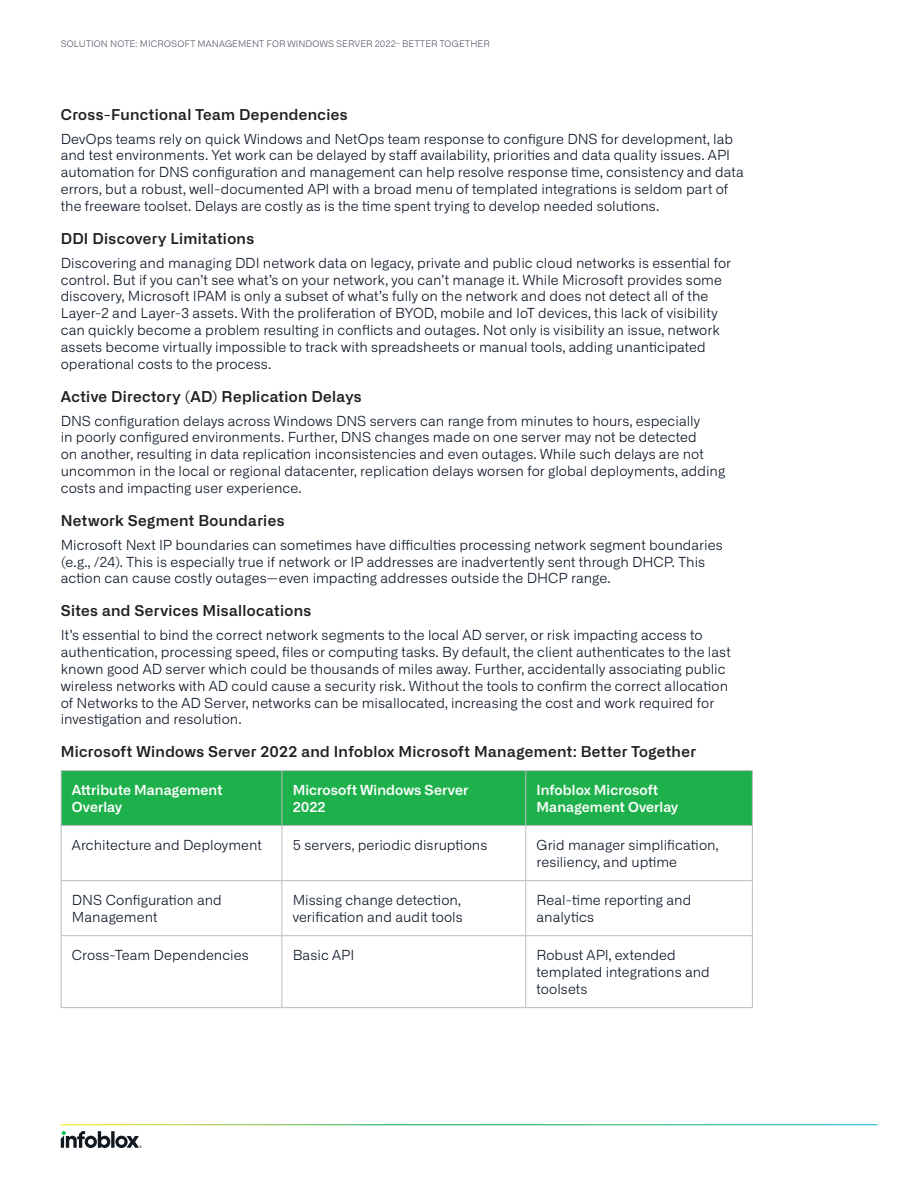
<style>
.page{position:relative;width:918px;height:1188px;background:#fff}
.page>*{position:absolute;margin:0;border:0;box-sizing:border-box;transform-origin:0 0}
.Heading_level_2{font:600 15px "Alliance No.2";letter-spacing:.025em;color:#231f20}
.body_text{font:300 13.8px/16.8px "Alliance No.1";letter-spacing:.005em;color:#030f1e}
.Teable_-_text_-_left{font:300 13.8px/16.8px "Alliance No.1";letter-spacing:.005em;color:#030f1e}
.Table_Header{font:600 13.8px/16.8px "Alliance No.1";letter-spacing:.005em;color:#fff}
.t1{font:300 9px "Alliance No.1";letter-spacing:.015em;color:#4d515e}
</style>
<div class="page">
<svg style="left:61px;top:1131px;width:81px;height:17px"></svg>
<div style="left:62px;top:771px;width:690px;height:54px;background:#1eb14b"></div>
<hr style="left:61px;top:770px;width:221px;height:1px;background:#bcbdc0">
<hr style="left:61px;top:771px;width:1px;height:54px;background:#bcbdc0">
<hr style="left:61px;top:825px;width:221px;height:1px;background:#bcbdc0">
<hr style="left:61px;top:1007px;width:221px;height:1px;background:#bcbdc0">
<hr style="left:282px;top:770px;width:244px;height:1px;background:#bcbdc0">
<hr style="left:282px;top:771px;width:1px;height:54px;background:#bcbdc0">
<hr style="left:282px;top:825px;width:244px;height:1px;background:#bcbdc0">
<hr style="left:282px;top:1007px;width:244px;height:1px;background:#bcbdc0">
<hr style="left:526px;top:770px;width:227px;height:1px;background:#bcbdc0">
<hr style="left:525px;top:771px;width:1px;height:54px;background:#bcbdc0">
<hr style="left:752px;top:771px;width:1px;height:54px;background:#bcbdc0">
<hr style="left:526px;top:825px;width:227px;height:1px;background:#bcbdc0">
<hr style="left:526px;top:1007px;width:227px;height:1px;background:#bcbdc0">
<hr style="left:61px;top:826px;width:1px;height:54px;background:#bcbdc0">
<hr style="left:282px;top:826px;width:1px;height:54px;background:#bcbdc0">
<hr style="left:525px;top:826px;width:1px;height:54px;background:#bcbdc0">
<hr style="left:752px;top:826px;width:1px;height:54px;background:#bcbdc0">
<hr style="left:61px;top:880px;width:221px;height:1px;background:#bcbdc0">
<hr style="left:61px;top:881px;width:1px;height:54px;background:#bcbdc0">
<hr style="left:282px;top:880px;width:244px;height:1px;background:#bcbdc0">
<hr style="left:282px;top:881px;width:1px;height:54px;background:#bcbdc0">
<hr style="left:526px;top:880px;width:227px;height:1px;background:#bcbdc0">
<hr style="left:525px;top:881px;width:1px;height:54px;background:#bcbdc0">
<hr style="left:752px;top:881px;width:1px;height:54px;background:#bcbdc0">
<hr style="left:61px;top:935px;width:221px;height:1px;background:#bcbdc0">
<hr style="left:61px;top:936px;width:1px;height:71px;background:#bcbdc0">
<hr style="left:282px;top:935px;width:244px;height:1px;background:#bcbdc0">
<hr style="left:282px;top:936px;width:1px;height:71px;background:#bcbdc0">
<hr style="left:526px;top:935px;width:227px;height:1px;background:#bcbdc0">
<hr style="left:525px;top:936px;width:1px;height:71px;background:#bcbdc0">
<hr style="left:752px;top:936px;width:1px;height:71px;background:#bcbdc0">
<p class="t1" style="left:61px;top:39px;width:430px">SOLUTION NOTE: MICROSOFT MANAGEMENT FOR WINDOWS SERVER 2022- BETTER TOGETHER</p>
<p class="Heading_level_2" style="left:61px;top:105px;width:288px">Cross-Functional Team Dependencies</p>
<p class="body_text" style="left:61px;top:130px;width:684px">DevOps teams rely on quick Windows and NetOps team response to configure DNS for development, lab and test environments. Yet work can be delayed by staff availability, priorities and data quality issues. API automation for DNS configuration and management can help resolve response time, consistency and data errors, but a robust, well-documented API with a broad menu of templated integrations is seldom part of the freeware toolset. Delays are costly as is the time spent trying to develop needed solutions.</p>
<p class="Heading_level_2" style="left:61px;top:229px;width:195px">DDI Discovery Limitations</p>
<p class="body_text" style="left:61px;top:254px;width:672px">Discovering and managing DDI network data on legacy, private and public cloud networks is essential for control. But if you can’t see what’s on your network, you can’t manage it. While Microsoft provides some discovery, Microsoft IPAM is only a subset of what’s fully on the network and does not detect all of the Layer-2 and Layer-3 assets. With the proliferation of BYOD, mobile and IoT devices, this lack of visibility can quickly become a problem resulting in conflicts and outages. Not only is visibility an issue, network assets become virtually impossible to track with spreadsheets or manual tools, adding unanticipated operational costs to the process.</p>
<p class="Heading_level_2" style="left:61px;top:387px;width:302px">Active Directory (AD) Replication Delays</p>
<p class="body_text" style="left:61px;top:412px;width:666px">DNS configuration delays across Windows DNS servers can range from minutes to hours, especially<br>in poorly configured environments. Further, DNS changes made on one server may not be detected<br>on another, resulting in data replication inconsistencies and even outages. While such delays are not uncommon in the local or regional datacenter, replication delays worsen for global deployments, adding costs and impacting user experience.</p>
<p class="Heading_level_2" style="left:61px;top:511px;width:225px">Network Segment Boundaries</p>
<p class="body_text" style="left:61px;top:536px;width:664px">Microsoft Next IP boundaries can sometimes have difficulties processing network segment boundaries (e.g., /24). This is especially true if network or IP addresses are inadvertently sent through DHCP. This action can cause costly outages—even impacting addresses outside the DHCP range.</p>
<p class="Heading_level_2" style="left:61px;top:601px;width:252px">Sites and Services Misallocations</p>
<p class="body_text" style="left:61px;top:627px;width:672px">It’s essential to bind the correct network segments to the local AD server, or risk impacting access to authentication, processing speed, files or computing tasks. By default, the client authenticates to the last known good AD server which could be thousands of miles away. Further, accidentally associating public wireless networks with AD could cause a security risk. Without the tools to confirm the correct allocation of Networks to the AD Server, networks can be misallocated, increasing the cost and work required for investigation and resolution.</p>
<p class="Heading_level_2" style="left:61px;top:742px;width:637px">Microsoft Windows Server 2022 and Infoblox Microsoft Management: Better Together</p>
<p class="Table_Header" style="left:72px;top:782px;width:152px">Attribute Management<br>Overlay</p>
<p class="Table_Header" style="left:293px;top:782px;width:177px">Microsoft Windows Server<br>2022</p>
<p class="Table_Header" style="left:537px;top:782px;width:143px">Infoblox Microsoft<br>Management Overlay</p>
<p class="Teable_-_text_-_left" style="left:72px;top:837px;width:192px">Architecture and Deployment</p>
<p class="Teable_-_text_-_left" style="left:293px;top:837px;width:196px">5 servers, periodic disruptions</p>
<p class="Teable_-_text_-_left" style="left:537px;top:837px;width:184px">Grid manager simplification, resiliency, and uptime</p>
<p class="Teable_-_text_-_left" style="left:72px;top:892px;width:151px">DNS Configuration and<br>Management</p>
<p class="Teable_-_text_-_left" style="left:293px;top:892px;width:172px">Missing change detection, verification and audit tools</p>
<p class="Teable_-_text_-_left" style="left:537px;top:892px;width:156px">Real-time reporting and analytics</p>
<p class="Teable_-_text_-_left" style="left:72px;top:947px;width:178px">Cross-Team Dependencies</p>
<p class="Teable_-_text_-_left" style="left:293px;top:947px;width:63px">Basic API</p>
<p class="Teable_-_text_-_left" style="left:537px;top:947px;width:175px">Robust API, extended templated integrations and toolsets</p>
</div>
